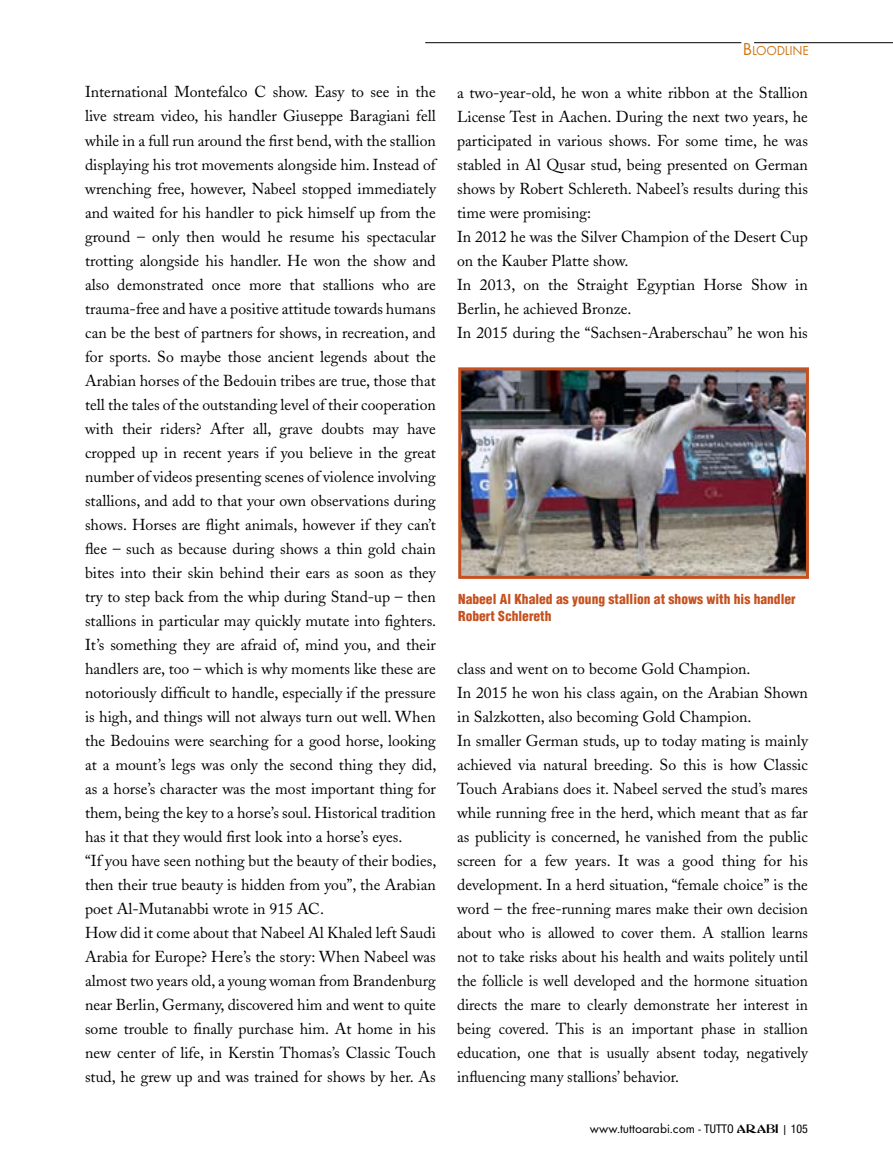
<style>
.page{position:relative;width:893px;height:1170px;background:#fff}
.page>*{position:absolute;margin:0;border:0;box-sizing:border-box;transform-origin:0 0}
.t1{font:15.75px/24px "Adobe Caslon";color:#000}
.t2{font:900 condensed 13.5px/16.2px "Helvetica";color:#c6511f}
.t3{font:13.5px "Futura T";color:#000}
.t4{font:13.5px "Futura T";letter-spacing:-.015em;color:#ce7717}
.s1{font-size:18px}
.s2{font-family:"Helvetica Neue";font-stretch:condensed;font-size:12px}
.s3{font-family:"Abbess";font-size:12px}
.s4{font-size:12px}
</style>
<div class="page">
<img style="left:462px;top:371px;width:343px;height:204px">
<div style="left:458px;top:367px;width:351px;height:212px;border:3px solid #c6511f"></div>
<hr style="left:754px;top:42px;width:139px;height:1px;background:#000">
<hr style="left:425px;top:42px;width:316px;height:1px;background:#000">
<p class="t4" style="left:743px;top:43px;width:67px"><span class="s1">B</span>LOODLINE</p>
<p class="t1" style="left:85px;top:80px;width:353px">International Montefalco C show. Easy to see in the live stream video, his handler Giuseppe Baragiani fell while in a full run around the first bend, with the stallion displaying his trot movements alongside him. Instead of wrenching free, however, Nabeel stopped immediately and waited for his handler to pick himself up from the ground – only then would he resume his spectacular trotting alongside his handler. He won the show and also demonstrated once more that stallions who are trauma-free and have a positive attitude towards humans can be the best of partners for shows, in recreation, and for sports. So maybe those ancient legends about the Arabian horses of the Bedouin tribes are true, those that tell the tales of the outstanding level of their cooperation with their riders? After all, grave doubts may have cropped up in recent years if you believe in the great number of videos presenting scenes of violence involving stallions, and add to that your own observations during shows. Horses are flight animals, however if they can’t flee – such as because during shows a thin gold chain bites into their skin behind their ears as soon as they try to step back from the whip during Stand-up – then stallions in particular may quickly mutate into fighters.<br>It’s something they are afraid of, mind you, and their handlers are, too – which is why moments like these are notoriously difficult to handle, especially if the pressure is high, and things will not always turn out well. When the Bedouins were searching for a good horse, looking at a mount’s legs was only the second thing they did, as a horse’s character was the most important thing for them, being the key to a horse’s soul. Historical tradition has it that they would first look into a horse’s eyes.<br>“If you have seen nothing but the beauty of their bodies, then their true beauty is hidden from you”, the Arabian poet Al-Mutanabbi wrote in 915 AC.<br>How did it come about that Nabeel Al Khaled left Saudi Arabia for Europe? Here’s the story: When Nabeel was almost two years old, a young woman from Brandenburg near Berlin, Germany, discovered him and went to quite some trouble to finally purchase him. At home in his new center of life, in Kerstin Thomas’s Classic Touch stud, he grew up and was trained for shows by her. As</p>
<p class="t1" style="left:457px;top:80px;width:352px">a two-year-old, he won a white ribbon at the Stallion License Test in Aachen. During the next two years, he participated in various shows. For some time, he was stabled in Al Qusar stud, being presented on German shows by Robert Schlereth. Nabeel’s results during this time were promising:<br>In 2012 he was the Silver Champion of the Desert Cup on the Kauber Platte show.<br>In 2013, on the Straight Egyptian Horse Show in Berlin, he achieved Bronze.<br>In 2015 during the “Sachsen-Araberschau” he won his</p>
<p class="t2" style="left:458px;top:591px;width:339px">Nabeel Al Khaled as young stallion at shows with his handler<br>Robert Schlereth</p>
<p class="t1" style="left:457px;top:656px;width:352px">class and went on to become Gold Champion.<br>In 2015 he won his class again, on the Arabian Shown in Salzkotten, also becoming Gold Champion.<br>In smaller German studs, up to today mating is mainly achieved via natural breeding. So this is how Classic Touch Arabians does it. Nabeel served the stud’s mares while running free in the herd, which meant that as far as publicity is concerned, he vanished from the public screen for a few years. It was a good thing for his development. In a herd situation, “female choice” is the word – the free-running mares make their own decision about who is allowed to cover them. A stallion learns not to take risks about his health and waits politely until the follicle is well developed and the hormone situation directs the mare to clearly demonstrate her interest in being covered. This is an important phase in stallion education, one that is usually absent today, negatively influencing many stallions’ behavior.</p>
<p class="t3" style="left:590px;top:1120px;width:219px">www.tuttoarabi.com - <span class="s2">TUTTO</span> <span class="s3">ARABI</span> <span class="s4">|</span> <span class="s2">105</span></p>
</div>
